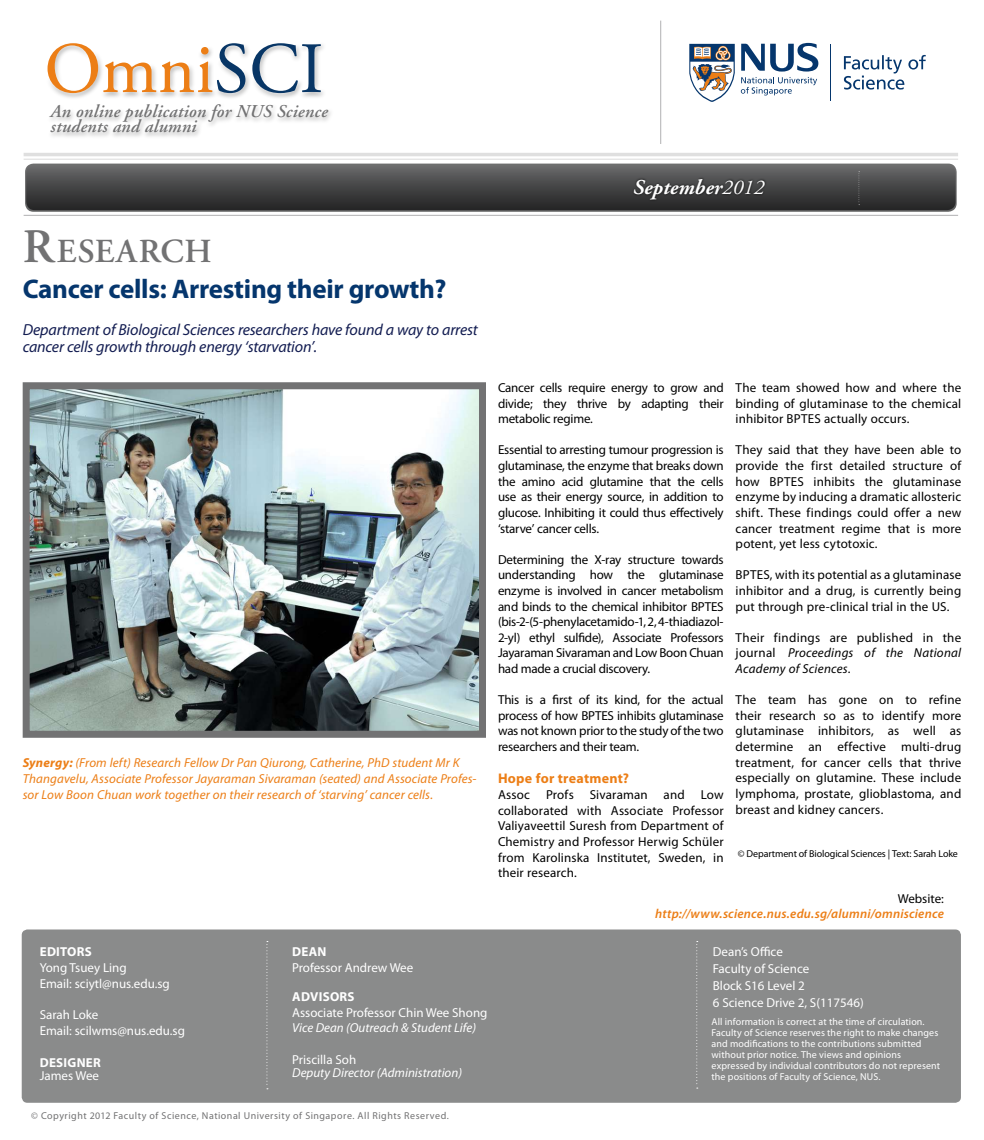
<style>
.page{position:relative;width:984px;height:1140px;background:#fff}
.page>*{position:absolute;margin:0;border:0;box-sizing:border-box;transform-origin:0 0}
.t1{font:72px "Adobe Garamond Pro";color:#ec7e16}
.t2{font:600 33.6px "Adobe Garamond";letter-spacing:.04em;color:#727273}
.t3{font:700 27px "Myriad Pro";letter-spacing:-.01em;color:#05366d}
.t4{font:italic 700 21px "Adobe Garamond Pro";color:#fff}
.t5{font:italic 600 18px/15px "Adobe Garamond";letter-spacing:.01em;color:#727273}
.t6{font:italic 16px/17px "Myriad Pro";letter-spacing:-.01em;color:#121c51}
.t7{font:700 14px "Myriad Pro";letter-spacing:.02em;color:#ec7e16}
.t8{font:13px/15.6px "Myriad Pro";letter-spacing:.005em;color:#000;text-align:justify}
.t9{font:italic 13px/15.6px "Myriad Pro";letter-spacing:.01em;color:#ec7e16}
.t10{font:13px/16.8px "Myriad Pro";color:#fff}
.t11{font:italic 13px/15.6px "Myriad Pro";letter-spacing:.02em;color:#000;text-align:justify}
.t12{font:italic 13px "Myriad Pro";color:#fff}
.t13{font:italic 600 13px "Myriad Pro";letter-spacing:.015em;color:#ec7e16}
.t14{font:700 13px "Myriad Pro";letter-spacing:.02em;color:#fff}
.t15{font:10px/11px "Myriad Pro";letter-spacing:.01em;color:#fff}
.t16{font:10px "Myriad Pro";letter-spacing:.05em;color:#727273}
.t17{font:10px "Myriad Pro";letter-spacing:-.01em;color:#000}
.s1{color:#083666}
.s2{font-weight:400}
.s3{font-size:48px}
.s4{font-weight:700}
.s5{font-style:normal}
</style>
<div class="page">
<svg style="left:25px;top:163px;width:932px;height:49px;background:#838384"></svg>
<div style="left:26px;top:165px;width:930px;height:45px;background:linear-gradient(to bottom,#69696a,#222223);border-radius:9px"></div>
<div style="left:632px;top:177px;width:135px;height:25px;background:#000;opacity:.75"></div>
<hr style="left:660px;top:21px;width:1px;height:123px;background:#b1b1b2">
<hr style="left:24px;top:159px;width:934px;height:1px;background:#dfdfdf">
<hr style="left:24px;top:153px;width:934px;height:3px;background:#dfdfdf">
<hr style="left:24px;top:215px;width:934px;height:1px;background:#b1b1b2">
<div style="left:45px;top:40px;width:290px;height:99px;background:#000;opacity:.24"></div>
<svg style="left:858px;top:171px;width:2px;height:34px"></svg>
<hr style="left:831px;top:44px;width:1px;height:56px;background:#05366d">
<svg style="left:844px;top:55px;width:82px;height:35px"></svg>
<svg style="left:741px;top:43px;width:78px;height:52px"></svg>
<svg style="left:689px;top:44px;width:46px;height:58px"></svg>
<img style="left:31px;top:390px;width:447px;height:339px">
<div style="left:23px;top:382px;width:463px;height:355px;border:7px solid #727273"></div>
<div style="left:22px;top:929px;width:939px;height:173px;background:#8a8b8b;border-radius:6px"></div>
<svg style="left:266px;top:941px;width:2px;height:148px"></svg>
<svg style="left:696px;top:941px;width:2px;height:147px"></svg>
<h1 class="t1" style="left:44px;top:26px;width:281px">Omni<span class="s1">SCI</span></h1>
<h3 class="t5" style="left:51px;top:104px;width:279px">An online publication for NUS Science students and alumni</h3>
<h3 class="t4" style="left:633px;top:175px;width:132px">September<span class="s2">2012</span></h3>
<h2 class="t2" style="left:23px;top:233px;width:191px"><span class="s3">R</span>ESEARCH</h2>
<h3 class="t3" style="left:23px;top:271px;width:425px">Cancer cells: Arresting their growth?</h3>
<p class="t6" style="left:23px;top:320px;width:457px">Department of Biological Sciences researchers have found a way to arrest cancer cells growth through energy ‘starvation’.</p>
<p class="t9" style="left:23px;top:755px;width:455px"><span class="s4">Synergy:</span> (From left) Research Fellow Dr Pan Qiurong, Catherine, PhD student Mr K<br>Thangavelu, Associate Professor Jayaraman Sivaraman (seated) and Associate Profes&shy;sor Low Boon Chuan work together on their research of ‘starving’ cancer cells.</p>
<p class="t14" style="left:40px;top:943px;width:53px">EditorS</p>
<p class="t10" style="left:40px;top:959px;width:132px;line-height:15.8px">Yong Tsuey Ling<br>Email: sciytl@nus.edu.sg</p>
<p class="t10" style="left:40px;top:1007px;width:147px;line-height:15.8px">Sarah Loke<br>Email: scilwms@nus.edu.sg</p>
<p class="t14" style="left:40px;top:1053px;width:63px">Designer</p>
<p class="t10" style="left:40px;top:1067px;width:61px">James Wee</p>
<p class="t14" style="left:292px;top:943px;width:34px">Dean</p>
<p class="t10" style="left:292px;top:959px;width:123px">Professor Andrew Wee</p>
<p class="t14" style="left:292px;top:987px;width:64px">Advisors</p>
<p class="t10" style="left:292px;top:1003px;width:197px">Associate Professor Chin Wee Shong</p>
<p class="t12" style="left:292px;top:1019px;width:185px">Vice Dean (Outreach &amp; Student Life)</p>
<p class="t10" style="left:292px;top:1051px;width:66px">Priscilla Soh</p>
<p class="t12" style="left:292px;top:1064px;width:171px">Deputy Director (Administration)</p>
<p class="t8" style="left:736px;top:380px;width:227px">The team showed how and where the binding of glutaminase to the chemical inhibitor BPTES actually occurs.</p>
<p class="t8" style="left:736px;top:442px;width:227px">They said that they have been able to provide the first detailed structure of how BPTES inhibits the glutaminase enzyme by inducing a dramatic allosteric shift. These findings could offer a new cancer treatment regime that is more potent, yet less cytotoxic.</p>
<p class="t8" style="left:736px;top:567px;width:227px">BPTES, with its potential as a glutaminase inhibitor and a drug, is currently being put through pre-clinical trial in the US.</p>
<p class="t11" style="left:736px;top:629px;width:227px"><span class="s5">Their findings are published in the journal</span> Proceedings of the National Academy of Sciences<span class="s5">.</span></p>
<p class="t8" style="left:736px;top:692px;width:227px">The team has gone on to refine their research so as to identify more glutaminase inhibitors, as well as determine an effective multi-drug treatment, for cancer cells that thrive especially on glutamine. These include lymphoma, prostate, glioblastoma, and breast and kidney cancers.</p>
<p class="t17" style="left:738px;top:848px;width:222px">© Department of Biological Sciences | Text: Sarah Loke</p>
<p class="t8" style="left:898px;top:890px;width:48px">Website:</p>
<p class="t13" style="left:655px;top:905px;width:290px">http://www.science.nus.edu.sg/alumni/omniscience</p>
<p class="t8" style="left:498px;top:380px;width:227px">Cancer cells require energy to grow and divide; they thrive by adapting their metabolic regime.</p>
<p class="t8" style="left:498px;top:442px;width:227px">Essential to arresting tumour progression is glutaminase, the enzyme that breaks down the amino acid glutamine that the cells use as their energy source, in addition to glucose. Inhibiting it could thus effectively ‘starve’ cancer cells.</p>
<p class="t8" style="left:498px;top:551px;width:227px">Determining the X-ray structure towards understanding how the glutaminase enzyme is involved in cancer metabolism and binds to the chemical inhibitor BPTES (bis-2-(5-phenylacetamido-1, 2, 4-thiadiazol-2-yl) ethyl sulfide), Associate Professors Jayaraman Sivaraman and Low Boon Chuan had made a crucial discovery.</p>
<p class="t8" style="left:498px;top:692px;width:227px">This is a first of its kind, for the actual process of how BPTES inhibits glutaminase was not known prior to the study of the two researchers and their team.</p>
<p class="t7" style="left:498px;top:769px;width:133px">Hope for treatment?</p>
<p class="t8" style="left:498px;top:787px;width:227px">Assoc Profs Sivaraman and Low collaborated with Associate Professor Valiyaveettil Suresh from Department of Chemistry and Professor Herwig Schüler from Karolinska Institutet, Sweden, in their research.</p>
<p class="t10" style="left:713px;top:943px;width:152px">Dean’s Office<br>Faculty of Science<br>Block S16 Level 2<br>6 Science Drive 2, S(117546)</p>
<p class="t15" style="left:711px;top:1016px;width:230px">All information is correct at the time of circulation.<br>Faculty of Science reserves the right to make changes and modifications to the contributions submitted without prior notice. The views and opinions expressed by individual contributors do not represent the positions of Faculty of Science, NUS.</p>
<p class="t16" style="left:31px;top:1110px;width:419px">© Copyright 2012 Faculty of Science, National University of Singapore. All Rights Reserved.</p>
</div>
